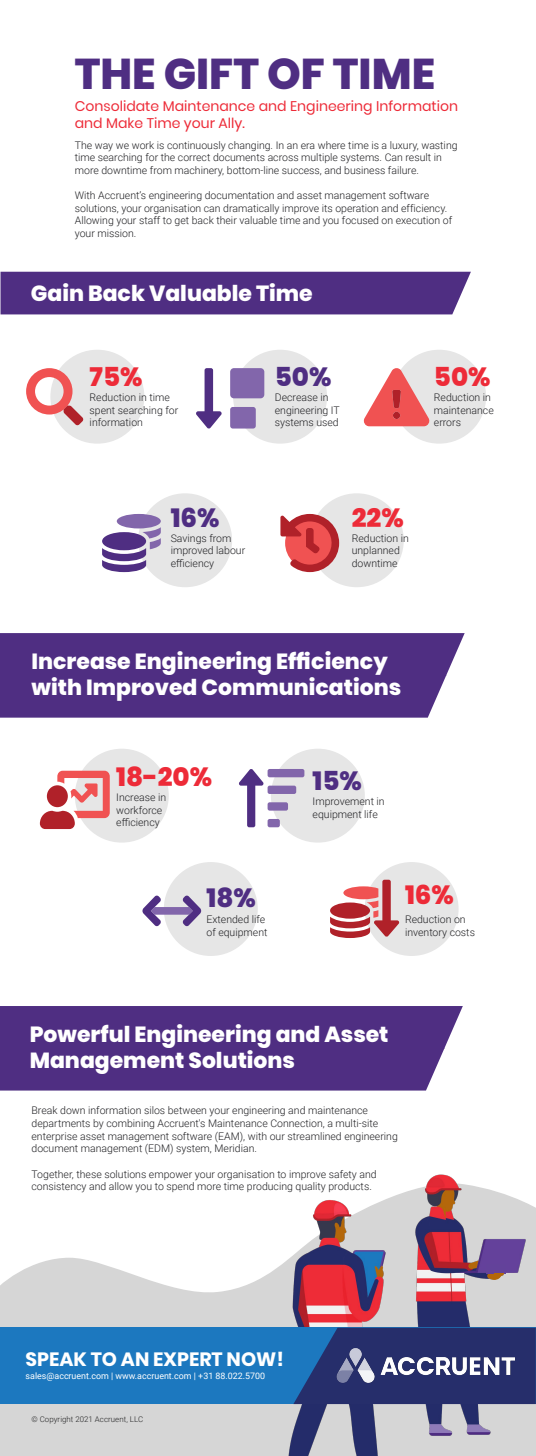
<style>
.page{position:relative;width:536px;height:1456px;background:#fff}
.page>*{position:absolute;margin:0;border:0;box-sizing:border-box;transform-origin:0 0}
.t1{font:800 42.88px "Poppins";color:#4f2e82}
.t2{font:800 26.25px "Poppins";color:#ed2b38}
.t3{font:800 26.25px "Poppins";color:#4f2e82}
.t4{font:800 21.88px/26.2px "Poppins";color:#fff}
.t5{font:700 19.25px "Poppins";color:#fff}
.t6{font:14px/16.8px "Poppins";color:#ed2b38}
.t7{font:300 10.5px/12.6px "Roboto";color:#212124}
.t8{font:8.84px "Roboto";color:#fff}
.t9{font:300 7.88px "Roboto";letter-spacing:.01em;color:#222223}
</style>
<div class="page">
<div style="left:75px;top:748px;width:94px;height:94px;background:#e6e6e6;border-radius:50%"></div>
<div style="left:164px;top:862px;width:94px;height:94px;background:#e6e6e6;border-radius:50%"></div>
<div style="left:271px;top:748px;width:93px;height:94px;background:#e6e6e6;border-radius:50%"></div>
<div style="left:364px;top:862px;width:94px;height:94px;background:#e6e6e6;border-radius:50%"></div>
<div style="left:50px;top:350px;width:94px;height:93px;background:#e6e6e6;border-radius:50%"></div>
<div style="left:138px;top:493px;width:94px;height:94px;background:#e6e6e6;border-radius:50%"></div>
<div style="left:233px;top:350px;width:94px;height:93px;background:#e6e6e6;border-radius:50%"></div>
<div style="left:310px;top:493px;width:93px;height:94px;background:#e6e6e6;border-radius:50%"></div>
<div style="left:392px;top:350px;width:94px;height:93px;background:#e6e6e6;border-radius:50%"></div>
<svg style="left:0;top:1257px;width:243px;height:198px;background:#dadbdb"></svg>
<div style="left:1px;top:272px;width:469px;height:42px;background:#4f2e82"></div>
<div style="left:0;top:633px;width:464px;height:84px;background:#4f2e82"></div>
<div style="left:0;top:1006px;width:462px;height:84px;background:#4f2e82"></div>
<img style="left:243px;top:1085px;width:293px;height:370px">
<div style="left:0;top:1327px;width:536px;height:76px;background:#1c78bf"></div>
<svg style="left:294px;top:1327px;width:241px;height:76px"></svg>
<img style="left:323px;top:1340px;width:201px;height:50px">
<svg style="left:26px;top:368px;width:57px;height:57px"></svg>
<svg style="left:363px;top:368px;width:67px;height:58px"></svg>
<svg style="left:102px;top:514px;width:59px;height:58px"></svg>
<svg style="left:280px;top:514px;width:59px;height:58px"></svg>
<svg style="left:230px;top:368px;width:34px;height:60px"></svg>
<svg style="left:196px;top:368px;width:26px;height:61px"></svg>
<svg style="left:40px;top:770px;width:70px;height:59px"></svg>
<svg style="left:330px;top:879px;width:70px;height:59px"></svg>
<svg style="left:142px;top:895px;width:59px;height:31px"></svg>
<svg style="left:239px;top:768px;width:65px;height:59px"></svg>
<div style="left:486px;top:1263px;width:19px;height:10px;background:#63429a"></div>
<svg style="left:489px;top:1273px;width:15px;height:13px"></svg>
<h1 class="t1" style="left:75px;top:49px;width:362px">THE GIFT OF TIME</h1>
<h3 class="t6" style="left:75px;top:98px;width:384px">Consolidate Maintenance and Engineering Information and Make Time your Ally.</h3>
<p class="t7" style="left:75px;top:138px;width:384px">The way we work is continuously changing. In an era where time is a luxury, wasting time searching for the correct documents across multiple systems. Can result in more downtime from machinery, bottom-line success, and business failure.</p>
<p class="t7" style="left:75px;top:188px;width:379px">With Accruent’s engineering documentation and asset management software solutions, your organisation can dramatically improve its operation and efficiency.<br>Allowing your staff to get back their valuable time and you focused on execution of your mission.</p>
<h3 class="t4" style="left:31px;top:280px;width:283px">Gain Back Valuable Time</h3>
<h2 class="t2" style="left:90px;top:362px;width:54px">75%</h2>
<h2 class="t3" style="left:275px;top:362px;width:58px">50%</h2>
<h2 class="t2" style="left:434px;top:362px;width:58px">50%</h2>
<p class="t7" style="left:90px;top:390px;width:90px">Reduction in time spent searching for information</p>
<p class="t7" style="left:275px;top:390px;width:66px">Decrease in engineering IT systems used</p>
<p class="t7" style="left:434px;top:390px;width:61px">Reduction in maintenance errors</p>
<h2 class="t3" style="left:171px;top:502px;width:50px">16%</h2>
<p class="t7" style="left:171px;top:531px;width:76px">Savings from improved labour efficiency</p>
<h2 class="t2" style="left:351px;top:502px;width:54px">22%</h2>
<p class="t7" style="left:351px;top:531px;width:59px">Reduction in unplanned downtime</p>
<h3 class="t4" style="left:31px;top:648px;width:371px">Increase Engineering Efficiency with Improved Communications</h3>
<h2 class="t2" style="left:116px;top:761px;width:97px">18-20%</h2>
<p class="t7" style="left:116px;top:790px;width:51px">Increase in workforce efficiency</p>
<h2 class="t3" style="left:312px;top:766px;width:51px">15%</h2>
<p class="t7" style="left:312px;top:794px;width:74px">Improvement in equipment life</p>
<h2 class="t3" style="left:206px;top:882px;width:51px">18%</h2>
<p class="t7" style="left:206px;top:913px;width:62px">Extended life of equipment</p>
<h2 class="t2" style="left:405px;top:879px;width:50px">16%</h2>
<p class="t7" style="left:405px;top:912px;width:71px">Reduction on inventory costs</p>
<h3 class="t4" style="left:30px;top:1021px;width:360px">Powerful Engineering and Asset<br>Management Solutions</h3>
<p class="t7" style="left:31px;top:1104px;width:368px">Break down information silos between your engineering and maintenance departments by combining Accruent's Maintenance Connection, a multi-site enterprise asset management software (EAM), with our streamlined engineering document management (EDM) system, Meridian.</p>
<p class="t7" style="left:31px;top:1167px;width:346px">Together, these solutions empower your organisation to improve safety and consistency and allow you to spend more time producing quality products.</p>
<h3 class="t5" style="left:26px;top:1347px;width:259px">SPEAK TO AN EXPERT NOW!</h3>
<p class="t8" style="left:26px;top:1369px;width:241px">sales@accruent.com | www.accruent.com | +31 88.022.5700</p>
<p class="t9" style="left:32px;top:1413px;width:113px">© Copyright 2021 Accruent, LLC</p>
</div>
